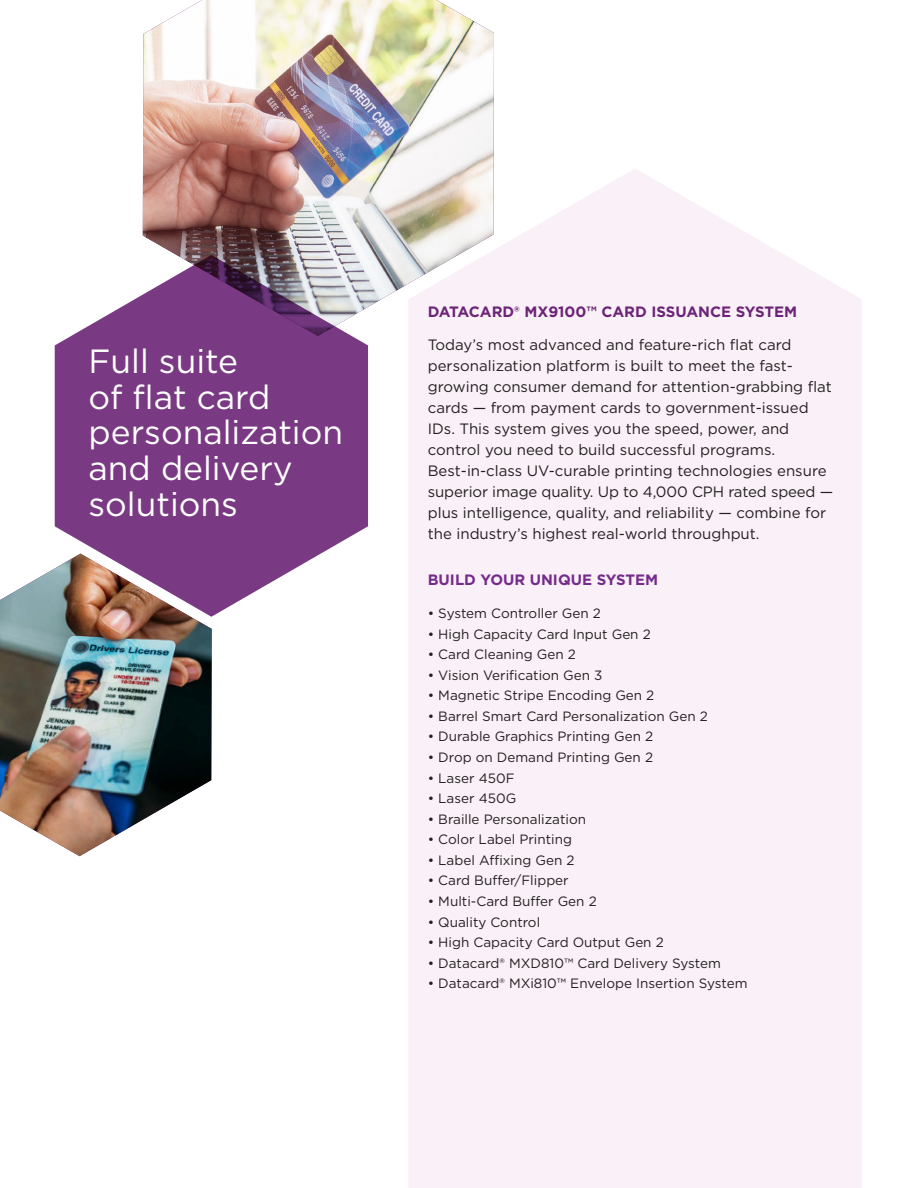
<style>
.page{position:relative;width:918px;height:1188px;background:#fff}
.page>*{position:absolute;margin:0;border:0;box-sizing:border-box;transform-origin:0 0}
.t1{font:33.6px/35.7px "Gotham";color:#fff}
.t2{font:15px/21px "Gotham";color:#231f20}
.t3{font:700 15px "Gotham";color:#6c2476}
.t4{font:700 15px "Gotham";color:#742b8b}
.t5{font:13.5px "Gotham";color:#231f20}
</style>
<div class="page">
<div style="left:409px;top:169px;width:453px;height:1019px;background:#faf0f8"></div>
<img style="left:143px;top:0;width:351px;height:336px">
<svg style="left:55px;top:255px;width:313px;height:362px;background:#8f5d96"></svg>
<img style="left:0;top:554px;width:212px;height:302px">
<p class="t1" style="left:89px;top:343px;width:256px">Full suite<br>of flat card personalization and delivery solutions</p>
<p class="t3" style="left:428px;top:302px;width:371px">DATACARD® MX9100™ CARD ISSUANCE SYSTEM</p>
<p class="t2" style="left:428px;top:334px;width:407px">Today’s most advanced and feature-rich flat card personalization platform is built to meet the fast&shy;growing consumer demand for attention-grabbing flat cards — from payment cards to government-issued IDs. This system gives you the speed, power, and control you need to build successful programs.<br>Best-in-class UV-curable printing technologies ensure superior image quality. Up to 4,000 CPH rated speed — plus intelligence, quality, and reliability — combine for the industry’s highest real-world throughput.</p>
<p class="t4" style="left:428px;top:570px;width:232px">BUILD YOUR UNIQUE SYSTEM</p>
<p class="t5" style="left:428px;top:605px;width:175px">• System Controller Gen 2</p>
<p class="t5" style="left:428px;top:625px;width:224px">• High Capacity Card Input Gen 2</p>
<p class="t5" style="left:428px;top:646px;width:150px">• Card Cleaning Gen 2</p>
<p class="t5" style="left:428px;top:666px;width:176px">• Vision Verification Gen 3</p>
<p class="t5" style="left:428px;top:687px;width:228px">• Magnetic Stripe Encoding Gen 2</p>
<p class="t5" style="left:428px;top:707px;width:282px">• Barrel Smart Card Personalization Gen 2</p>
<p class="t5" style="left:428px;top:728px;width:227px">• Durable Graphics Printing Gen 2</p>
<p class="t5" style="left:428px;top:749px;width:227px">• Drop on Demand Printing Gen 2</p>
<p class="t5" style="left:428px;top:769px;width:88px">• Laser 450F</p>
<p class="t5" style="left:428px;top:790px;width:90px">• Laser 450G</p>
<p class="t5" style="left:428px;top:810px;width:160px">• Braille Personalization</p>
<p class="t5" style="left:428px;top:831px;width:146px">• Color Label Printing</p>
<p class="t5" style="left:428px;top:851px;width:148px">• Label Affixing Gen 2</p>
<p class="t5" style="left:428px;top:872px;width:142px">• Card Buffer/Flipper</p>
<p class="t5" style="left:428px;top:893px;width:170px">• Multi-Card Buffer Gen 2</p>
<p class="t5" style="left:428px;top:913px;width:114px">• Quality Control</p>
<p class="t5" style="left:428px;top:934px;width:237px">• High Capacity Card Output Gen 2</p>
<p class="t5" style="left:428px;top:954px;width:295px">• Datacard® MXD810™ Card Delivery System</p>
<p class="t5" style="left:428px;top:975px;width:321px">• Datacard® MXi810™ Envelope Insertion System</p>
</div>
